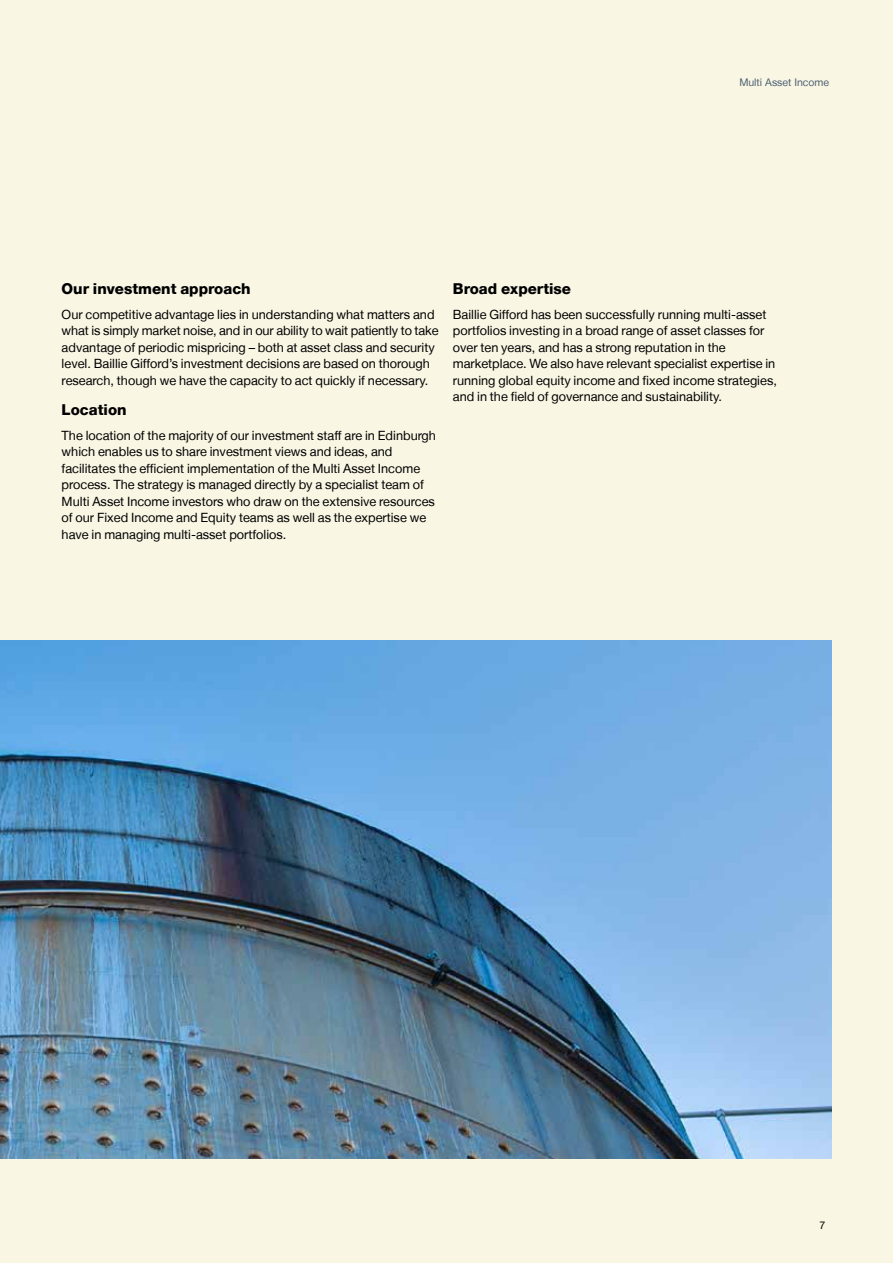
<style>
.page{position:relative;width:893px;height:1263px;background:#f9f6e4}
.page>*{position:absolute;margin:0;border:0;box-sizing:border-box;transform-origin:0 0}
.t1{font:800 15px "Helvetica Neue LT";color:#000}
.t2{font:12.75px/16.5px "Helvetica Neue LT";color:#000}
.t3{font:10.5px "Helvetica Neue LT";color:#4d6172}
.t4{font:10.5px "Helvetica Neue LT";color:#000}
</style>
<div class="page">
<img style="left:0;top:640px;width:831px;height:519px">
<p class="t3" style="left:739px;top:76px;width:91px">Multi Asset Income</p>
<p class="t1" style="left:62px;top:279px;width:191px">Our investment approach</p>
<p class="t2" style="left:62px;top:306px;width:378px">Our competitive advantage lies in understanding what matters and what is simply market noise, and in our ability to wait patiently to take advantage of periodic mispricing – both at asset class and security level. Baillie Gifford’s investment decisions are based on thorough research, though we have the capacity to act quickly if necessary.</p>
<p class="t1" style="left:62px;top:400px;width:67px">Location</p>
<p class="t2" style="left:62px;top:427px;width:376px">The location of the majority of our investment staff are in Edinburgh which enables us to share investment views and ideas, and facilitates the efficient implementation of the Multi Asset Income process. The strategy is managed directly by a specialist team of Multi Asset Income investors who draw on the extensive resources of our Fixed Income and Equity teams as well as the expertise we have in managing multi-asset portfolios.</p>
<p class="t1" style="left:453px;top:279px;width:120px">Broad expertise</p>
<p class="t2" style="left:453px;top:306px;width:326px">Baillie Gifford has been successfully running multi-asset portfolios investing in a broad range of asset classes for over ten years, and has a strong reputation in the marketplace. We also have relevant specialist expertise in running global equity income and fixed income strategies, and in the field of governance and sustainability.</p>
<p class="t4" style="left:819px;top:1219px;width:7px">7</p>
</div>
